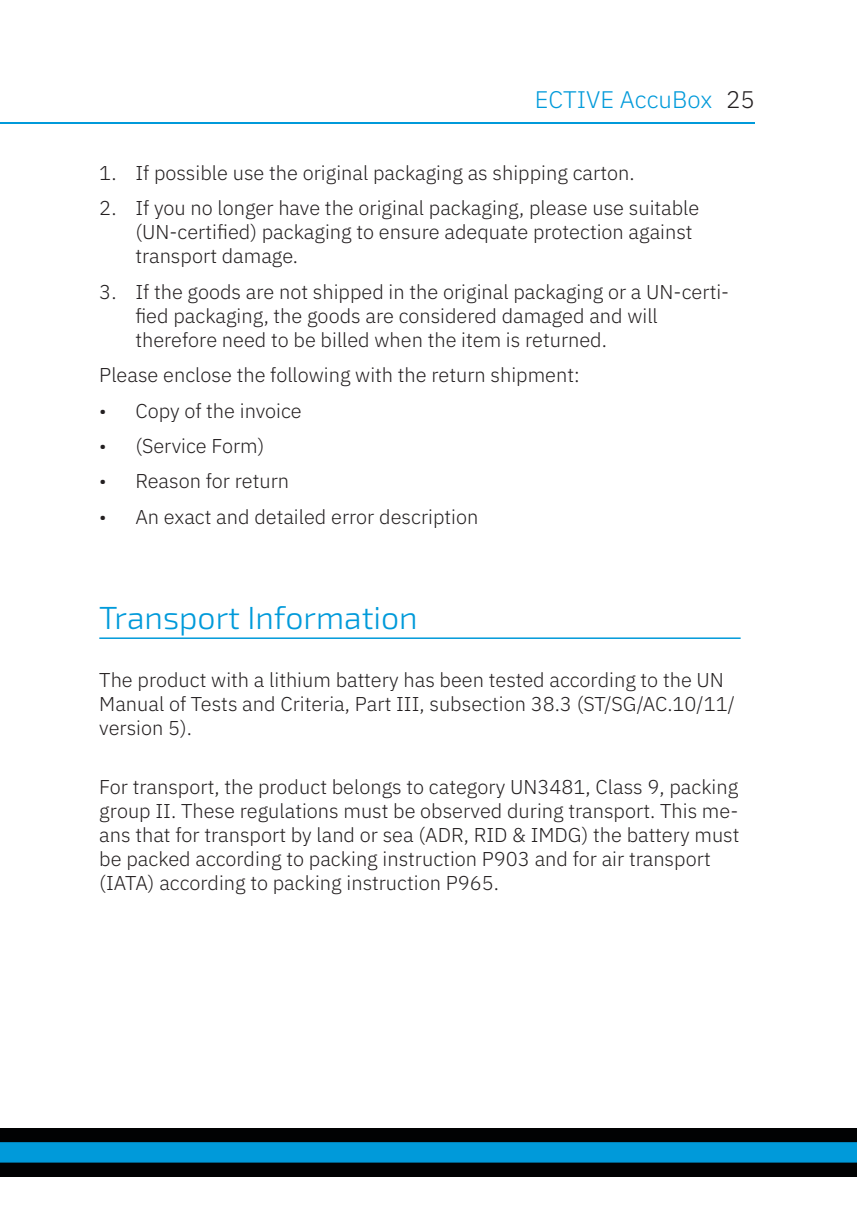
<style>
.page{position:relative;width:857px;height:1225px;background:#fff}
.page>*{position:absolute;margin:0;border:0;box-sizing:border-box;transform-origin:0 0}
.Überschrift_in_Inhal{font:300 32px "Exo 2";color:#009ada}
.t1{font:300 24px "IBM Plex Sans";color:#009ada}
.Standard_Deutsch{font:300 20px/24px "IBM Plex Sans";color:#231f20}
.s1{color:#231f20}
</style>
<div class="page">
<hr style="left:0;top:122px;width:754px;height:1px;background:#009ada">
<div style="left:0;top:1128px;width:856px;height:48px;background:#010203"></div>
<div style="left:0;top:1142px;width:856px;height:20px;background:#009ada"></div>
<hr style="left:99px;top:637px;width:641px;height:2px;background:#009ada">
<p class="t1" style="left:534px;top:81px;width:221px">ECTIVE AccuBox <span class="s1">25</span></p>
<p class="Standard_Deutsch" style="left:99px;top:159px;width:533px">1. If possible use the original packaging as shipping carton.</p>
<p class="Standard_Deutsch" style="left:135px;top:195px;width:565px;text-indent:-36px">2. If you no longer have the original packaging, please use suitable (UN-certified) packaging to ensure adequate protection against transport damage.</p>
<p class="Standard_Deutsch" style="left:135px;top:278px;width:595px;text-indent:-36px">3. If the goods are not shipped in the original packaging or a UN-certi&shy;fied packaging, the goods are considered damaged and will therefore need to be billed when the item is returned.</p>
<p class="Standard_Deutsch" style="left:99px;top:361px;width:481px">Please enclose the following with the return shipment:</p>
<p class="Standard_Deutsch" style="left:99px;top:397px;width:204px">• Copy of the invoice</p>
<p class="Standard_Deutsch" style="left:99px;top:432px;width:166px">• (Service Form)</p>
<p class="Standard_Deutsch" style="left:99px;top:467px;width:191px">• Reason for return</p>
<p class="Standard_Deutsch" style="left:99px;top:503px;width:380px">• An exact and detailed error description</p>
<p class="Überschrift_in_Inhal" style="left:99px;top:599px;width:320px">Transport Information</p>
<p class="Standard_Deutsch" style="left:99px;top:666px;width:636px">The product with a lithium battery has been tested according to the UN<br>Manual of Tests and Criteria, Part III, subsection 38.3 (ST/SG/AC. 10/11/ version 5).</p>
<p class="Standard_Deutsch" style="left:99px;top:773px;width:641px">For transport, the product belongs to category UN3481, Class 9, packing group II. These regulations must be observed during transport. This me&shy;ans that for transport by land or sea (ADR, RID &amp; IMDG) the battery must be packed according to packing instruction P903 and for air transport (IATA) according to packing instruction P965.</p>
</div>
